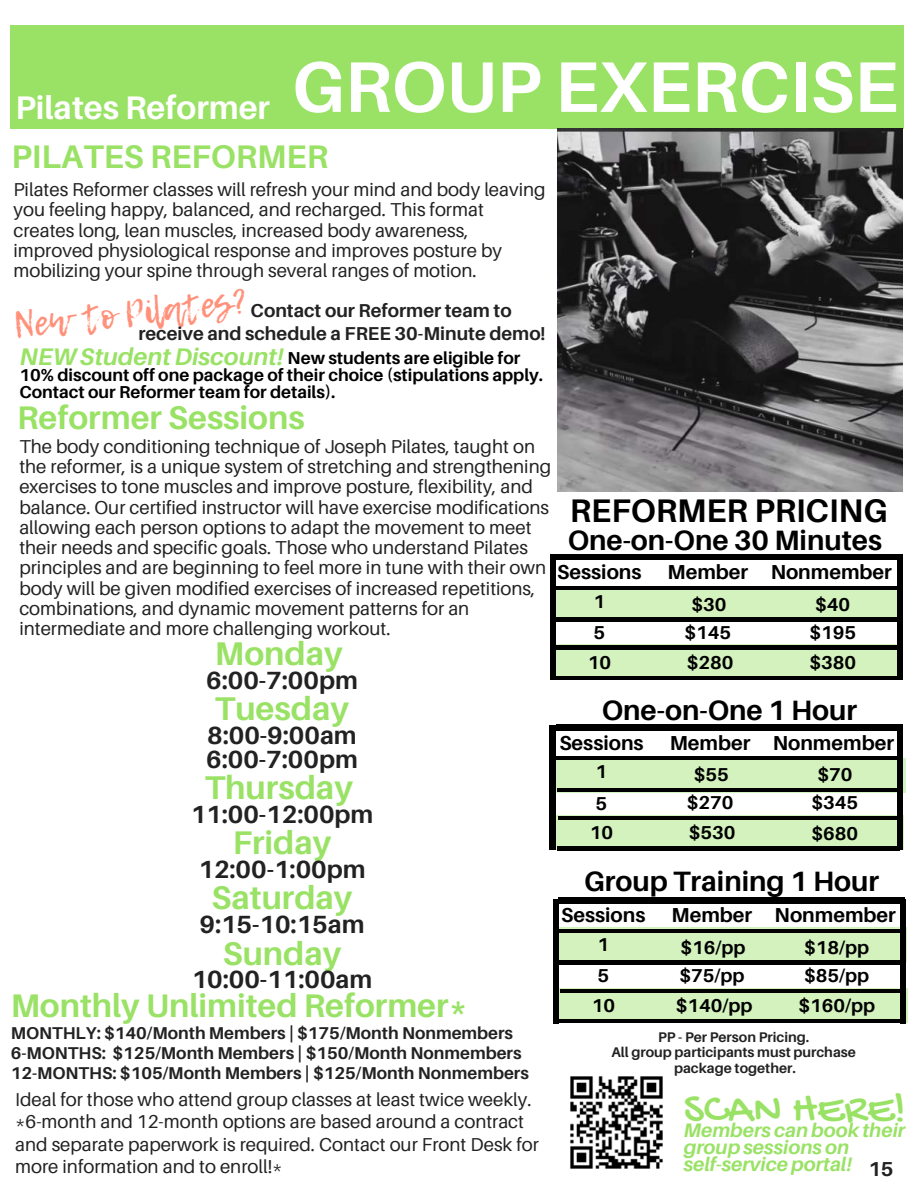
<style>
.page{position:relative;width:918px;height:1188px;background:#fff}
.page>*{position:absolute;margin:0;border:0;box-sizing:border-box;transform-origin:0 0}
.t1{font:43.65px "Gochi Hand";color:#99e265}
.t2{font:36px "Lemon Tuesday";color:#ff917b}
.t3{font:700 32.85px "Aileron";color:#99e265}
.t4{font:700 32.7px "Aileron";color:#99e265}
.t5{font:700 32.7px/49.2px "Aileron";color:#fff}
.t6{font:700 32.7px "Aileron";color:#000}
.t7{font:700 28.05px "Aileron";color:#000}
.t8{font:700 24.9px/23.7px "Aileron";color:#222}
.t9{font:italic 700 24px "Aileron";color:#99e265}
.t10{font:700 20.25px "Aileron";color:#000}
.t11{font:700 20.25px "Aileron";color:#222}
.t12{font:italic 700 19.5px/16.8px "Aileron";color:#99e265}
.t13{font:18.6px/20.2px "Aileron";color:#222}
.t14{font:700 18.6px/31.2px "Aileron";color:#000}
.t15{font:700 18.6px/22.5px "Aileron";color:#222}
.t16{font:700 17.25px/16.8px "Aileron";color:#000}
.t17{font:700 17.1px/20.2px "Aileron";color:#222}
.t18{font:700 13.95px/15.8px "Aileron";color:#222;text-align:center}
.s1{color:#99e265}
</style>
<div class="page">
<div style="left:11px;top:25px;width:893px;height:104px;background:#99e265"></div>
<div style="left:553px;top:587px;width:350px;height:34px;background:#d3f2bd"></div>
<div style="left:554px;top:554px;width:347px;height:6px;background:#000"></div>
<hr style="left:553px;top:586px;width:345px;height:4px;background:#000">
<hr style="left:555px;top:618px;width:345px;height:3px;background:#000">
<div style="left:552px;top:645px;width:350px;height:33px;background:#d3f2bd"></div>
<hr style="left:556px;top:646px;width:343px;height:3px;background:#000">
<hr style="left:555px;top:676px;width:343px;height:4px;background:#000">
<div style="left:550px;top:555px;width:6px;height:124px;background:#000"></div>
<div style="left:555px;top:758px;width:350px;height:34px;background:#d3f2bd"></div>
<div style="left:556px;top:725px;width:347px;height:5px;background:#000"></div>
<hr style="left:555px;top:757px;width:345px;height:3px;background:#000">
<hr style="left:558px;top:788px;width:344px;height:4px;background:#000">
<div style="left:553px;top:816px;width:350px;height:33px;background:#d3f2bd"></div>
<hr style="left:558px;top:816px;width:343px;height:4px;background:#000">
<hr style="left:558px;top:847px;width:342px;height:3px;background:#000">
<div style="left:557px;top:928px;width:350px;height:33px;background:#d3f2bd"></div>
<div style="left:558px;top:897px;width:346px;height:6px;background:#000"></div>
<hr style="left:557px;top:929px;width:345px;height:4px;background:#000">
<hr style="left:559px;top:961px;width:345px;height:3px;background:#000">
<div style="left:557px;top:989px;width:350px;height:34px;background:#d3f2bd"></div>
<hr style="left:560px;top:989px;width:343px;height:3px;background:#000">
<hr style="left:559px;top:1019px;width:343px;height:4px;background:#000">
<img style="left:557px;top:128px;width:345px;height:364px">
<div style="left:897px;top:555px;width:6px;height:124px;background:#000"></div>
<div style="left:550px;top:725px;width:6px;height:125px;background:#000"></div>
<div style="left:897px;top:725px;width:6px;height:125px;background:#000"></div>
<div style="left:553px;top:899px;width:6px;height:124px;background:#000"></div>
<div style="left:900px;top:899px;width:6px;height:124px;background:#000"></div>
<img style="left:570px;top:1076px;width:93px;height:93px">
<h3 class="t5" style="left:12px;top:83px;width:888px">Pilates Reformer <sup>GROUP</sup> <sup>EXERCISE<br></sup><span class="s1">PILATES REFORMER</span></h3>
<p class="t13" style="left:14px;top:180px;width:534px">Pilates Reformer classes will refresh your mind and body leaving you feeling happy, balanced, and recharged. This format creates long, lean muscles, increased body awareness, improved physiological response and improves posture by mobilizing your spine through several ranges of motion.</p>
<h2 class="t2" style="left:12px;top:304px;width:236px;rotate:-6deg">New to Pilates?</h2>
<p class="t15" style="left:138px;top:300px;width:409px;text-indent:112px">Contact our Reformer team to receive and schedule a FREE 30-Minute demo!</p>
<p class="t9" style="left:20px;top:343px;width:265px">NEW Student Discount!</p>
<p class="t16" style="left:19px;top:350px;width:525px;text-indent:268px">New students are eligible for<br>10% discount off one package of their choice (stipulations apply.<br>Contact our Reformer team for details).</p>
<h3 class="t4" style="left:17px;top:400px;width:289px">Reformer Sessions</h3>
<p class="t13" style="left:19px;top:436px;width:533px">The body conditioning technique of Joseph Pilates, taught on the reformer, is a unique system of stretching and strengthening exercises to tone muscles and improve posture, flexibility, and balance. Our certified instructor will have exercise modifications allowing each person options to adapt the movement to meet their needs and specific goals. Those who understand Pilates principles and are beginning to feel more in tune with their own body will be given modified exercises of increased repetitions, combinations, and dynamic movement patterns for an intermediate and more challenging workout.</p>
<h3 class="t3" style="left:215px;top:636px;width:129px">Monday</h3>
<h3 class="t8" style="left:206px;top:669px;width:153px">6:00-7:00pm</h3>
<h3 class="t3" style="left:215px;top:691px;width:136px">Tuesday</h3>
<h3 class="t8" style="left:206px;top:724px;width:153px">8:00-9:00am<br>6:00-7:00pm</h3>
<h3 class="t3" style="left:205px;top:769px;width:150px">Thursday</h3>
<h3 class="t8" style="left:191px;top:802px;width:184px">11:00-12:00pm</h3>
<h3 class="t4" style="left:233px;top:825px;width:100px">Friday</h3>
<h3 class="t8" style="left:198px;top:858px;width:169px">12:00-1:00pm</h3>
<h3 class="t4" style="left:212px;top:880px;width:142px">Saturday</h3>
<h3 class="t8" style="left:199px;top:913px;width:167px">9:15-10:15am</h3>
<h3 class="t4" style="left:223px;top:935px;width:120px">Sunday</h3>
<h3 class="t8" style="left:192px;top:968px;width:182px">10:00-11:00am</h3>
<h3 class="t4" style="left:11px;top:988px;width:459px">Monthly Unlimited Reformer*</h3>
<p class="t17" style="left:11px;top:1023px;width:520px">MONTHLY: $140/Month Members | $175/Month Nonmembers<br>6-MONTHS: $125/Month Members | $150/Month Nonmembers<br>12-MONTHS: $105/Month Members | $125/Month Nonmembers</p>
<p class="t13" style="left:15px;top:1088px;width:525px;line-height:22.5px">Ideal for those who attend group classes at least twice weekly. *6-month and 12-month options are based around a contract and separate paperwork is required. Contact our Front Desk for more information and to enroll!*</p>
<h3 class="t6" style="left:570px;top:492px;width:319px">REFORMER PRICING</h3>
<h3 class="t7" style="left:568px;top:525px;width:316px">One-on-One 30 Minutes</h3>
<p class="t10" style="left:557px;top:561px;width:86px">Sessions</p>
<p class="t10" style="left:668px;top:561px;width:226px">Member Nonmember</p>
<p class="t14" style="left:594px;top:586px;width:13px">1<br>5</p>
<p class="t14" style="left:588px;top:647px;width:25px">10</p>
<p class="t14" style="left:692px;top:589px;width:37px">$30</p>
<p class="t14" style="left:815px;top:589px;width:37px">$40</p>
<p class="t14" style="left:685px;top:617px;width:48px">$145</p>
<p class="t14" style="left:809px;top:617px;width:48px">$195</p>
<p class="t14" style="left:687px;top:647px;width:48px">$280</p>
<p class="t14" style="left:809px;top:647px;width:48px">$380</p>
<h3 class="t7" style="left:602px;top:694px;width:257px">One-on-One 1 Hour</h3>
<p class="t10" style="left:559px;top:731px;width:86px">Sessions</p>
<p class="t10" style="left:670px;top:731px;width:226px">Member Nonmember</p>
<p class="t14" style="left:596px;top:756px;width:13px">1<br>5</p>
<p class="t14" style="left:590px;top:817px;width:25px">10</p>
<p class="t14" style="left:694px;top:759px;width:37px">$55</p>
<p class="t14" style="left:817px;top:759px;width:37px">$70</p>
<p class="t14" style="left:687px;top:787px;width:48px">$270</p>
<p class="t14" style="left:812px;top:787px;width:48px">$345</p>
<p class="t14" style="left:689px;top:817px;width:48px">$530</p>
<p class="t14" style="left:812px;top:818px;width:48px">$680</p>
<h3 class="t7" style="left:584px;top:865px;width:296px">Group Training 1 Hour</h3>
<p class="t10" style="left:561px;top:904px;width:86px">Sessions</p>
<p class="t10" style="left:672px;top:904px;width:226px">Member Nonmember</p>
<p class="t14" style="left:598px;top:929px;width:13px">1<br>5</p>
<p class="t14" style="left:592px;top:990px;width:25px">10</p>
<p class="t14" style="left:680px;top:932px;width:67px">$16/pp</p>
<p class="t14" style="left:804px;top:932px;width:67px">$18/pp</p>
<p class="t14" style="left:679px;top:960px;width:67px">$75/pp</p>
<p class="t14" style="left:804px;top:960px;width:67px">$85/pp</p>
<p class="t14" style="left:676px;top:990px;width:78px">$140/pp</p>
<p class="t14" style="left:798px;top:990px;width:78px">$160/pp</p>
<p class="t18" style="left:611px;top:1029px;width:246px">PP - Per Person Pricing.<br>All group participants must purchase package together.</p>
<h1 class="t1" style="left:684px;top:1086px;width:223px">SCAN HERE!</h1>
<p class="t12" style="left:684px;top:1122px;width:223px">Members can book their group sessions on self-service portal!</p>
<p class="t11" style="left:868px;top:1158px;width:27px">15</p>
</div>
